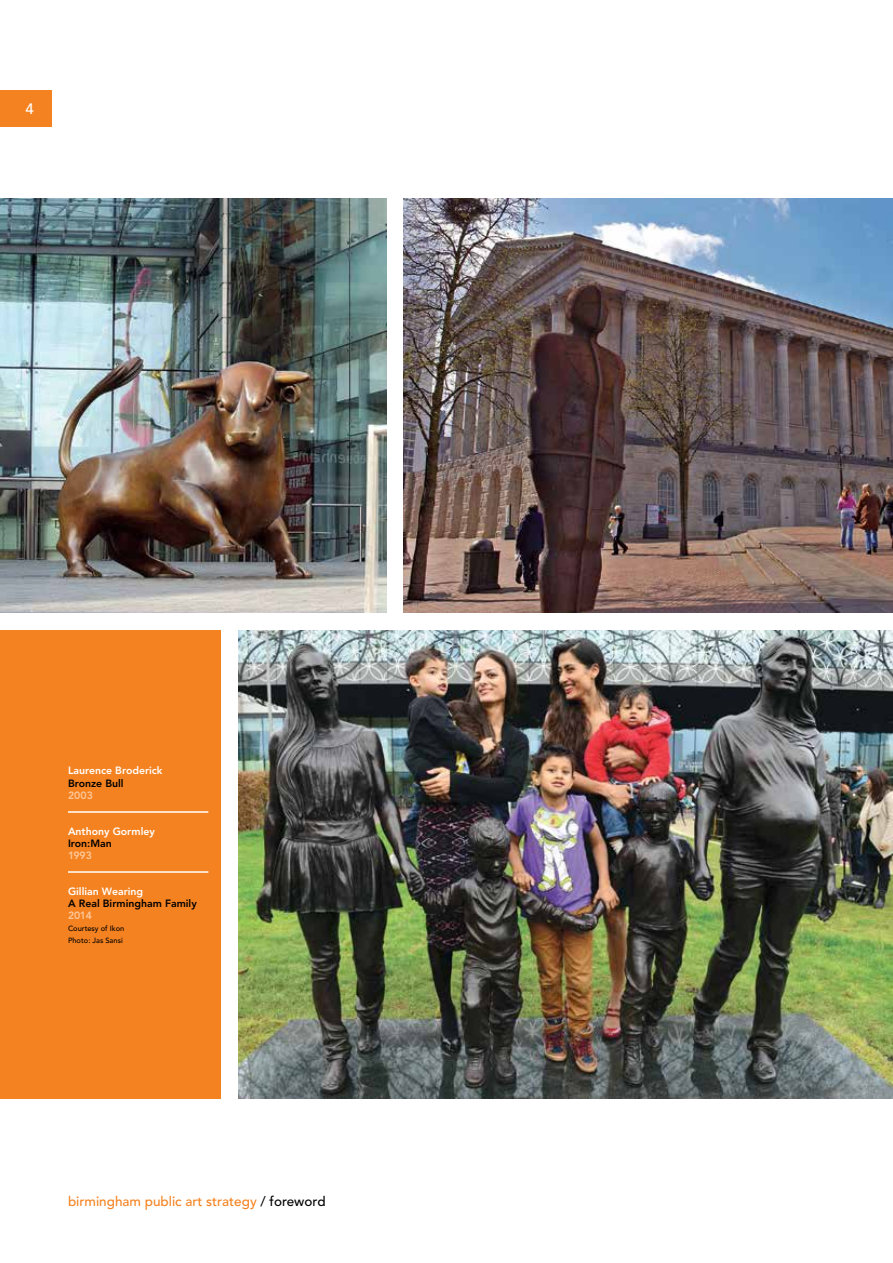
<style>
.page{position:relative;width:893px;height:1263px;background:#fff}
.page>*{position:absolute;margin:0;border:0;box-sizing:border-box;transform-origin:0 0}
.t1{font:500 15px "Avenir";color:#fff}
.t2{font:500 13.5px "Avenir";color:#f58220}
.t3{font:800 10.5px "Avenir";color:#fff}
.t4{font:800 10.5px "Avenir";color:#000}
.t5{font:800 10.5px "Avenir";color:#fdc99b}
.t6{font:500 7.5px/12px "Avenir";color:#000}
.s1{color:#000}
</style>
<div class="page">
<div style="left:0;top:90px;width:51px;height:36px;background:#f58220"></div>
<img style="left:0;top:198px;width:386px;height:414px">
<img style="left:238px;top:630px;width:655px;height:468px">
<img style="left:404px;top:198px;width:489px;height:414px">
<div style="left:0;top:630px;width:220px;height:468px;background:#f58220"></div>
<hr style="left:68px;top:811px;width:140px;height:2px;background:#fff">
<hr style="left:68px;top:871px;width:140px;height:2px;background:#fff">
<h1 class="t1" style="left:26px;top:100px;width:10px">4</h1>
<p class="t3" style="left:68px;top:765px;width:96px">Laurence Broderick</p>
<p class="t4" style="left:68px;top:777px;width:57px">Bronze Bull</p>
<p class="t5" style="left:68px;top:789px;width:26px">2003</p>
<p class="t3" style="left:68px;top:825px;width:88px">Anthony Gormley</p>
<p class="t4" style="left:68px;top:837px;width:45px">Iron:Man</p>
<p class="t5" style="left:68px;top:849px;width:26px">1993</p>
<p class="t3" style="left:68px;top:885px;width:77px">Gillian Wearing</p>
<p class="t4" style="left:68px;top:897px;width:130px">A Real Birmingham Family</p>
<p class="t5" style="left:68px;top:909px;width:26px">2014</p>
<p class="t6" style="left:68px;top:922px;width:58px">Courtesy of Ikon<br>Photo: Jas Sansi</p>
<p class="t2" style="left:68px;top:1193px;width:259px">birmingham public art strategy <span class="s1">/ foreword</span></p>
</div>
